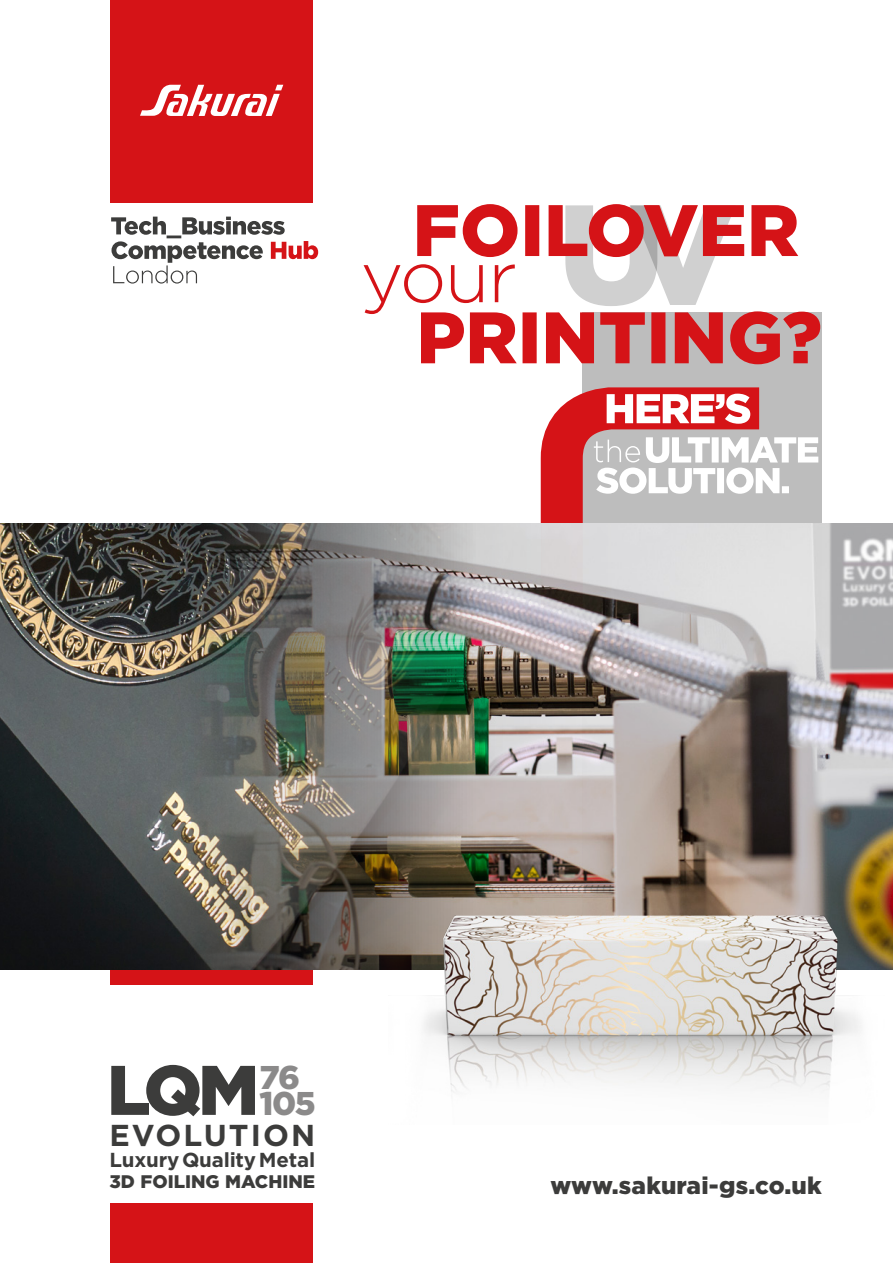
<style>
.page{position:relative;width:893px;height:1263px;background:#fff}
.page>*{position:absolute;margin:0;border:0;box-sizing:border-box;transform-origin:0 0}
.t1{font:900 70.05px "Gotham";color:#3c3c3b}
.t2{font:900 32.85px "Gotham";color:#8b8a8a}
.t3{font:700 30.15px "Gotham";letter-spacing:.065em;color:#3c3c3b}
.t4{font:900 24px "Gotham";letter-spacing:.01em;color:#3c3c3b}
.t5{font:700 20.25px "Gotham";letter-spacing:-.01em;color:#3c3c3b}
.t6{font:900 18.15px "Gotham";color:#3c3c3b}
</style>
<div class="page">
<hr style="left:892px;top:0;width:1px;height:1263px;background:#d51317">
<svg style="left:520px;top:366px;width:281px;height:158px"></svg>
<svg style="left:594px;top:437px;width:224px;height:57px"></svg>
<svg style="left:607px;top:394px;width:143px;height:30px"></svg>
<svg style="left:364px;top:204px;width:456px;height:160px"></svg>
<img style="left:0;top:524px;width:111px;height:446px">
<img style="left:111px;top:524px;width:782px;height:446px">
<img style="left:388px;top:888px;width:496px;height:204px">
<div style="left:111px;top:0;width:202px;height:203px;background:#d51317"></div>
<svg style="left:140px;top:85px;width:143px;height:31px"></svg>
<svg style="left:111px;top:217px;width:207px;height:67px"></svg>
<div style="left:111px;top:1203px;width:202px;height:60px;background:#d51317"></div>
<div style="left:111px;top:970px;width:202px;height:14px;background:#d51317"></div>
<p class="t1" style="left:107px;top:1042px;width:154px">LQM</p>
<p class="t2" style="left:259px;top:1055px;width:42px">76</p>
<p class="t2" style="left:259px;top:1081px;width:58px">105</p>
<p class="t3" style="left:109px;top:1115px;width:207px">EVOLUTION</p>
<p class="t5" style="left:109px;top:1146px;width:207px">Luxury Quality Metal</p>
<p class="t6" style="left:109px;top:1169px;width:207px">3D FOILING MACHINE</p>
<p class="t4" style="left:550px;top:1169px;width:273px">www.sakurai-gs.co.uk</p>
</div>
